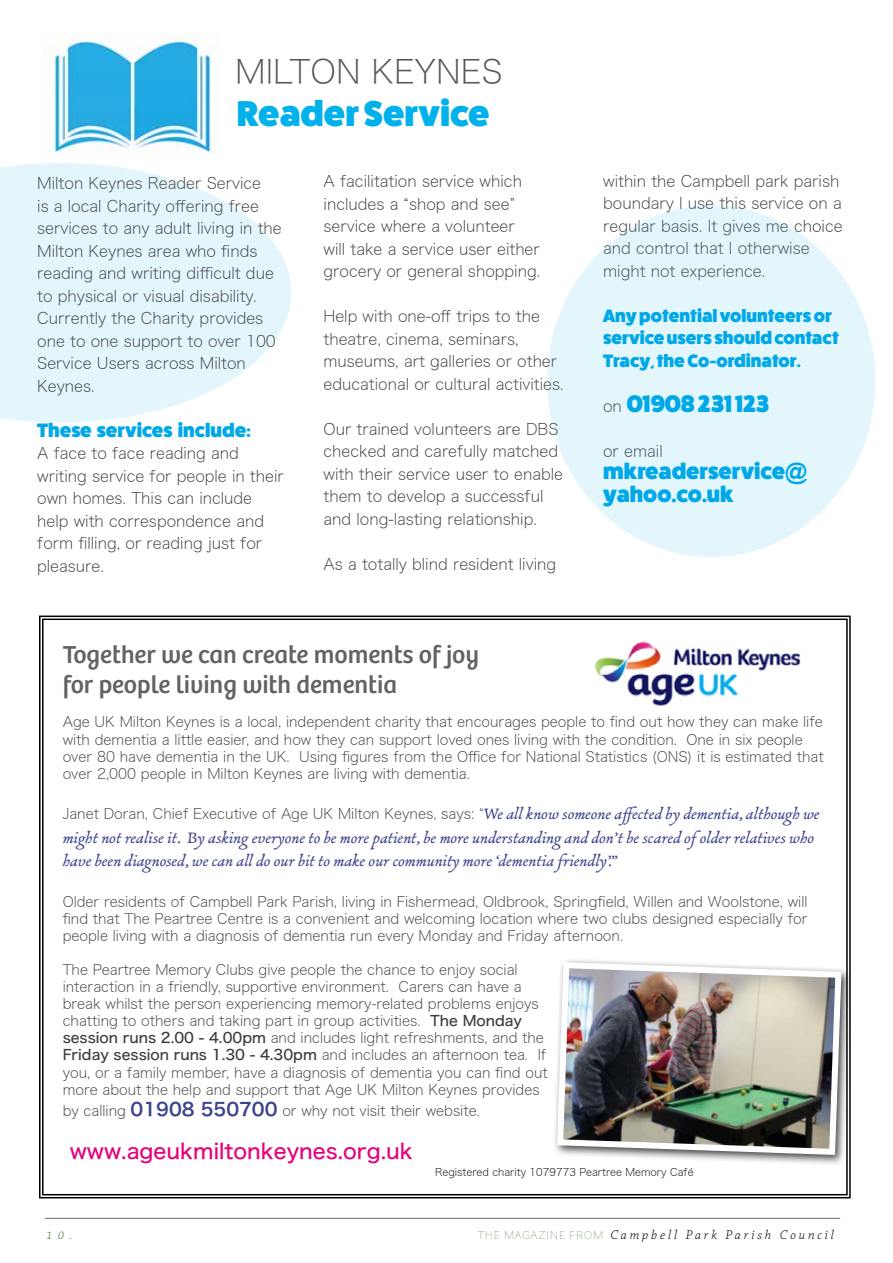
<style>
.page{position:relative;width:893px;height:1263px;background:#fff}
.page>*{position:absolute;margin:0;border:0;box-sizing:border-box;transform-origin:0 0}
.t1{font:800 36px "Fat Frank";color:#00b1eb}
.t2{font:33px "Hiragino Sans W1";color:#575756}
.t3{font:25.5px/30.6px "Bree";color:#646363}
.t4{font:800 24px "Fat Frank";color:#00a8e7}
.t5{font:800 22.5px/22.5px "Fat Frank";color:#00a8e7}
.t6{font:21px "Hiragino Sans W5";color:#e6007d}
.t7{font:19.5px/23.4px "Alize";color:#3d428d}
.t8{font:800 19.5px "Fat Frank";color:#00a8e7}
.t9{font:800 18px/22.5px "Fat Frank";color:#00a8e7}
.t10{font:15.75px/22.5px "Hiragino Sans W1";color:#3c3c3b}
.t11{font:14.25px/17.1px "Hiragino Sans W1";color:#3c3c3b}
.t12{font:14.25px "Hiragino Sans W5";color:#3c3c3b}
.t13{font:italic 300 13.5px "Chaparral Pro";letter-spacing:.21em;color:#000}
.t14{font:italic 300 11.55px "Chaparral Pro";color:#3a632c}
.t15{font:10.5px "Hiragino Sans W1";color:#000}
.s1{font-family:"Hiragino Sans W1";font-weight:400;font-size:15.75px;color:#3c3c3b}
.s2{font-family:"Arial";font-weight:700}
.s3{color:#3d428d}
.s4{font-family:"Alize";font-size:19.5px;color:#3d428d}
.s5{font-family:"Hiragino Sans W5"}
.s6{font-family:"Hiragino Sans W1"}
.s7{font-family:"Hiragino Sans W6";font-size:18px;color:#3d428d}
.s8{font-family:"Hiragino Sans W0";font-weight:400;font-style:normal;font-size:10.5px;color:#3a632c}
</style>
<div class="page">
<svg style="left:39px;top:615px;width:812px;height:584px"></svg>
<hr style="left:45px;top:1218px;width:795px;height:1px;background:#706f6f">
<svg style="left:0;top:163px;width:291px;height:259px;fill:#e3f6fc"></svg>
<img style="left:43px;top:32px;width:171px;height:121px">
<div style="left:547px;top:206px;width:328px;height:351px;background:#e3f6fc;border-radius:50%"></div>
<div style="left:552px;top:957px;width:300px;height:209px;background:#000;opacity:.75"></div>
<img style="left:554px;top:959px;width:290px;height:199px">
<img style="left:580px;top:628px;width:235px;height:83px">
<h2 class="t2" style="left:235px;top:43px;width:269px">MILTON KEYNES</h2>
<h1 class="t1" style="left:237px;top:94px;width:254px">Reader Service</h1>
<p class="t10" style="left:37px;top:171px;width:246px">Milton Keynes Reader Service<br>is a local Charity offering free services to any adult living in the<br>Milton Keynes area who finds reading and writing difficult due to physical or visual disability.<br>Currently the Charity provides one to one support to over 100<br>Service Users across Milton<br>Keynes.</p>
<h3 class="t8" style="left:37px;top:419px;width:215px">These services include:</h3>
<p class="t10" style="left:37px;top:441px;width:248px">A face to face reading and writing service for people in their own homes. This can include help with correspondence and form filling, or reading just for pleasure.</p>
<p class="t10" style="left:324px;top:169px;width:218px">A facilitation service which includes a “shop and see” service where a volunteer will take a service user either grocery or general shopping.</p>
<p class="t10" style="left:324px;top:304px;width:242px">Help with one-off trips to the theatre, cinema, seminars, museums, art galleries or other educational or cultural activities.</p>
<p class="t10" style="left:324px;top:416px;width:241px">Our trained volunteers are DBS checked and carefully matched with their service user to enable them to develop a successful and long-lasting relationship.</p>
<p class="t10" style="left:324px;top:551px;width:234px">As a totally blind resident living</p>
<p class="t10" style="left:603px;top:168px;width:241px">within the Campbell park parish boundary I use this service on a regular basis. It gives me choice and control that I otherwise might not experience.</p>
<p class="t9" style="left:603px;top:304px;width:237px">Any potential volunteers or service users should contact<br>Tracy, the Co-ordinator.</p>
<h3 class="t4" style="left:603px;top:390px;width:167px"><span class="s1">on</span> 01908 231 123</h3>
<p class="t10" style="left:603px;top:438px;width:61px">or email</p>
<h3 class="t5" style="left:603px;top:460px;width:205px">mkreaderservice<span class="s2">@ </span>yahoo.co.uk</h3>
<h3 class="t3" style="left:63px;top:639px;width:418px">Together we can create moments of joy for people living with dementia</h3>
<p class="t11" style="left:63px;top:712px;width:762px">Age UK Milton Keynes is a local, independent charity that encourages people to find out how they can make life with dementia a little easier, and how they can support loved ones living with the condition. One in six people over 80 have dementia in the UK. Using figures from the Office for National Statistics (ONS) it is estimated that over 2,000 people in Milton Keynes are living with dementia.</p>
<p class="t11" style="left:63px;top:804px;width:758px">Janet Doran, Chief Executive of Age UK Milton Keynes, says: <span class="s3">“</span><span class="s4">We all know someone affected by dementia, although we</span></p>
<h3 class="t7" style="left:63px;top:825px;width:753px">might not realise it. By asking everyone to be more patient, be more understanding and don’t be scared of older relatives who have been diagnosed, we can all do our bit to make our community more ‘dementia friendly’.”</h3>
<p class="t11" style="left:63px;top:891px;width:746px;text-align:justify">Older residents of Campbell Park Parish, living in Fishermead, Oldbrook, Springfield, Willen and Woolstone, will find that The Peartree Centre is a convenient and welcoming location where two clubs designed especially for people living with a diagnosis of dementia run every Monday and Friday afternoon.</p>
<p class="t11" style="left:63px;top:960px;width:483px">The Peartree Memory Clubs give people the chance to enjoy social interaction in a friendly, supportive environment. Carers can have a break whilst the person experiencing memory-related problems enjoys chatting to others and taking part in group activities. <span class="s5">The Monday session runs 2.00 - 4.00pm</span> and includes light refreshments, and the</p>
<p class="t12" style="left:63px;top:1042px;width:485px">Friday session runs 1.30 - 4.30pm <span class="s6">and includes an afternoon tea. If</span></p>
<p class="t11" style="left:63px;top:1062px;width:487px">you, or a family member, have a diagnosis of dementia you can find out more about the help and support that Age UK Milton Keynes provides</p>
<p class="t11" style="left:63px;top:1101px;width:419px">by calling <span class="s7">01908 550700</span> or why not visit their website.</p>
<h3 class="t6" style="left:70px;top:1132px;width:345px">www.ageukmiltonkeynes.org.uk</h3>
<p class="t15" style="left:435px;top:1162px;width:260px">Registered charity 1079773 Peartree Memory Café</p>
<p class="t14" style="left:47px;top:1229px;width:27px">10.</p>
<p class="t13" style="left:477px;top:1227px;width:358px"><span class="s8">THE MAGAZINE FROM</span> Campbell Park Parish Council</p>
</div>
